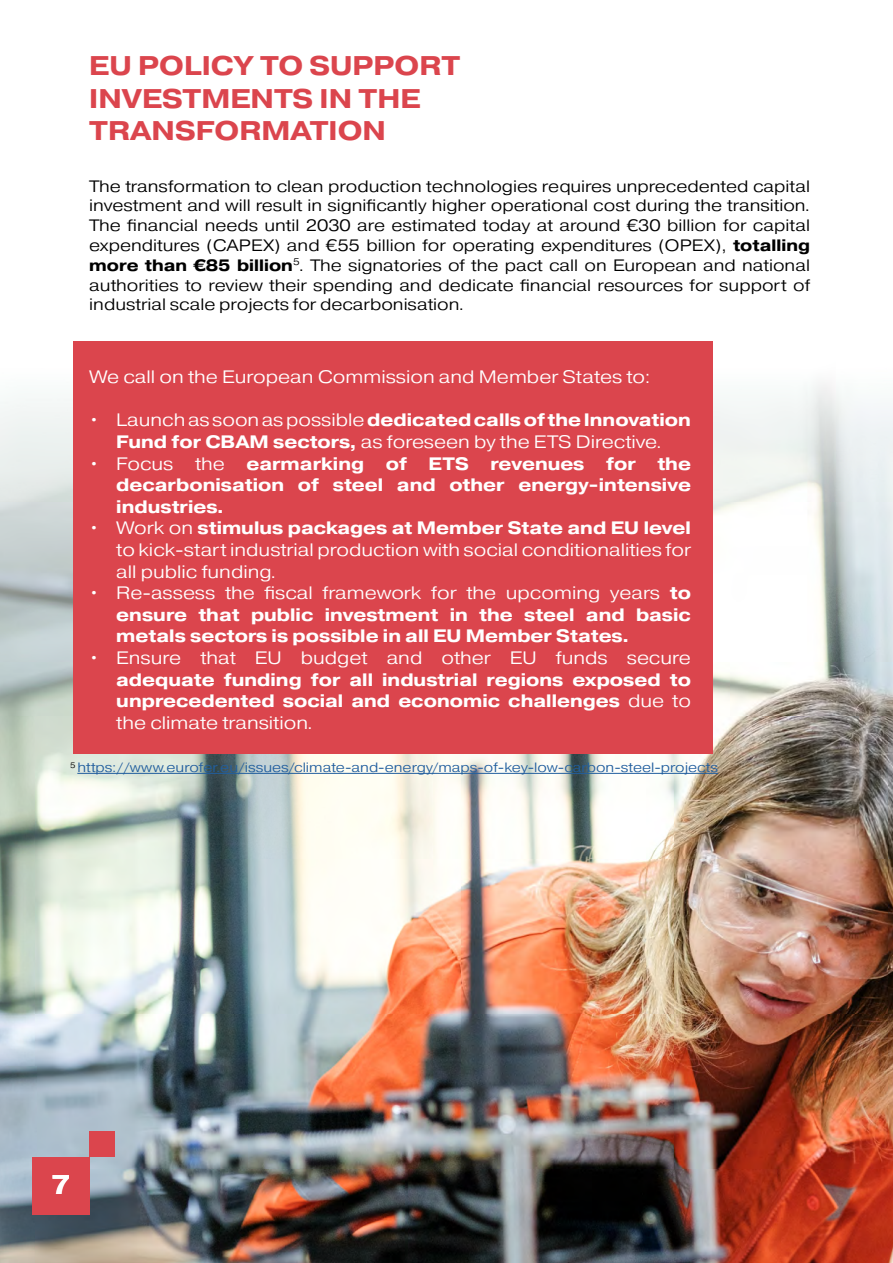
<style>
.page{position:relative;width:893px;height:1263px;background:#fff}
.page>*{position:absolute;margin:0;border:0;box-sizing:border-box;transform-origin:0 0}
.t1{font:700 27px/32.4px "Pragmatica Ext";color:#db454d}
.t2{font:700 27px "Pragmatica Ext";color:#fff}
.t3{font:700 18px/21.6px "Pragmatica Ext";color:#fff;text-align:justify}
.t4{font:300 18px/21.6px "Pragmatica Ext";color:#fff;text-align:center}
.t5{font:300 16.5px/19.8px "Pragmatica Ext";color:#000;text-align:justify}
.t6{font:300 13.5px "Pragmatica Ext";color:#215e9e}
.s1{font-weight:700}
.s2{font-weight:300}
</style>
<div class="page">
<img style="left:0;top:384px;width:893px;height:879px">
<div style="left:73px;top:341px;width:640px;height:413px;background:#db454d"></div>
<div style="left:33px;top:1157px;width:57px;height:57px;background:#db454d"></div>
<div style="left:90px;top:1131px;width:25px;height:26px;background:#db454d"></div>
<hr style="left:77px;top:773px;width:641px;height:1px;background:#215e9e">
<h1 class="t1" style="left:89px;top:49px;width:373px">EU POLICY TO SUPPORT<br>INVESTMENTS IN THE<br>TRANSFORMATION</h1>
<p class="t5" style="left:89px;top:176px;width:722px">The transformation to clean production technologies requires unprecedented capital investment and will result in significantly higher operational cost during the transition.<br>The financial needs until 2030 are estimated today at around €30 billion for capital expenditures (CAPEX) and €55 billion for operating expenditures (OPEX), <span class="s1">totalling more than €85 billion</span><sup>5</sup>. The signatories of the pact call on European and national authorities to review their spending and dedicate financial resources for support of industrial scale projects for decarbonisation.</p>
<p class="t4" style="left:89px;top:366px;width:563px">We call on the European Commission and Member States to:</p>
<p class="t4" style="left:89px;top:409px;width:603px">• Launch as soon as possible <span class="s1">dedicated calls of the Innovation<br>Fund for CBAM sectors,</span> as foreseen by the ETS Directive.</p>
<p class="t3" style="left:116px;top:452px;width:576px;text-indent:-27px"><span class="s2">• Focus the</span> earmarking of ETS revenues for the decarbonisation of steel and other energy-intensive industries.</p>
<p class="t4" style="left:116px;top:517px;width:576px;text-align:justify;text-indent:-27px">• Work on <span class="s1">stimulus packages at Member State and EU level </span>to kick-start industrial production with social conditionalities for all public funding.</p>
<p class="t3" style="left:116px;top:582px;width:576px;text-indent:-27px"><span class="s2">• Re-assess the fiscal framework for the upcoming years</span> to ensure that public investment in the steel and basic metals sectors is possible in all EU Member States.</p>
<p class="t4" style="left:89px;top:647px;width:603px">• Ensure that EU budget and other EU funds secure</p>
<p class="t3" style="left:116px;top:668px;width:576px">adequate funding for all industrial regions exposed to unprecedented social and economic challenges <span class="s2">due to the climate transition.</span></p>
<p class="t6" style="left:70px;top:759px;width:649px"><sup>5</sup> https://www.eurofer.eu/issues/climate-and-energy/maps-of-key-low-carbon-steel-projects</p>
<h1 class="t2" style="left:51px;top:1167px;width:22px">7</h1>
</div>
